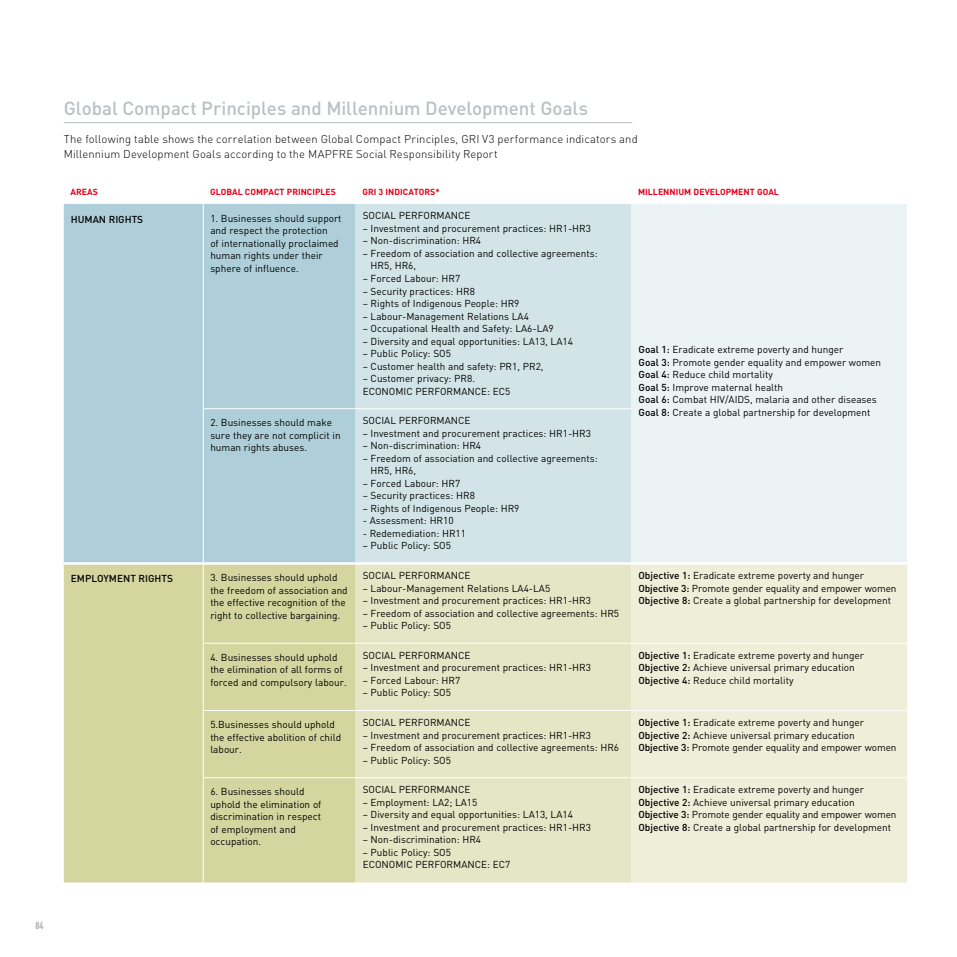
<style>
.page{position:relative;width:957px;height:957px;background:#fff}
.page>*{position:absolute;margin:0;border:0;box-sizing:border-box;transform-origin:0 0}
.t1{font:500 18.75px "DIN";letter-spacing:-.005em;color:#bcc0c3}
.t2{font:300 11.25px/15px "DIN";letter-spacing:.01em;color:#000}
.t3{font:10px/12.5px "DIN";color:#000}
.t4{font:500 10px "DIN";color:#000}
.t5{font:700 10px "DIN Cond";color:#bcc0c3}
.t6{font:700 8.75px "DIN";color:#e2001a}
.s1{font-weight:500}
</style>
<div class="page">
<div style="left:64px;top:204px;width:291px;height:358px;background:#aecfd9"></div>
<div style="left:355px;top:204px;width:276px;height:358px;background:#d3e4e9"></div>
<div style="left:631px;top:204px;width:276px;height:359px;background:#ecf3f5"></div>
<div style="left:64px;top:565px;width:291px;height:317px;background:#d4d59f"></div>
<div style="left:355px;top:565px;width:276px;height:317px;background:#e5e6c6"></div>
<div style="left:631px;top:565px;width:276px;height:317px;background:#eeeed9"></div>
<hr style="left:203px;top:408px;width:152px;height:1px;background:#fff">
<hr style="left:355px;top:408px;width:276px;height:1px;background:#fff">
<hr style="left:631px;top:562px;width:276px;height:3px;background:#fff">
<hr style="left:203px;top:643px;width:152px;height:1px;background:#fff">
<hr style="left:355px;top:643px;width:276px;height:1px;background:#fff">
<hr style="left:631px;top:643px;width:276px;height:1px;background:#fff">
<hr style="left:203px;top:710px;width:152px;height:1px;background:#fff">
<hr style="left:355px;top:710px;width:276px;height:1px;background:#fff">
<hr style="left:631px;top:710px;width:276px;height:1px;background:#fff">
<hr style="left:203px;top:777px;width:152px;height:1px;background:#fff">
<hr style="left:355px;top:777px;width:276px;height:1px;background:#fff">
<hr style="left:631px;top:777px;width:276px;height:1px;background:#fff">
<hr style="left:203px;top:204px;width:1px;height:204px;background:#fff">
<hr style="left:203px;top:409px;width:1px;height:154px;background:#fff">
<hr style="left:203px;top:563px;width:1px;height:80px;background:#fff">
<hr style="left:203px;top:643px;width:1px;height:67px;background:#fff">
<hr style="left:203px;top:711px;width:1px;height:66px;background:#fff">
<hr style="left:203px;top:778px;width:1px;height:104px;background:#fff">
<hr style="left:64px;top:122px;width:568px;height:1px;background:#bcc0c3">
<h1 class="t1" style="left:64px;top:97px;width:526px">Global Compact Principles and Millennium Development Goals</h1>
<p class="t2" style="left:64px;top:131px;width:575px">The following table shows the correlation between Global Compact Principles, GRI V3 performance indicators and<br>Millennium Development Goals according to the MAPFRE Social Responsibility Report</p>
<p class="t6" style="left:71px;top:186px;width:29px">AREAS</p>
<p class="t6" style="left:210px;top:186px;width:60px">GLOBAL COMPAC</p>
<p class="t6" style="left:280px;top:186px;width:58px">T PRINCIPLES</p>
<p class="t6" style="left:362px;top:186px;width:79px">GRI 3 INDICATORS*</p>
<p class="t6" style="left:638px;top:186px;width:142px">M ILLENNIUM DEVELOPMENT GOAL</p>
<p class="t4" style="left:71px;top:213px;width:74px">HUMAN RIGHTS</p>
<p class="t3" style="left:210px;top:212px;width:133px">1. Businesses should support and respect the protection<br>of internationally proclaimed human rights under their sphere of influence.</p>
<p class="t3" style="left:363px;top:209px;width:109px">SOCIAL PERFORMANCE</p>
<p class="t3" style="left:363px;top:222px;width:230px">– Investment and procurement practices: HR1-HR3</p>
<p class="t3" style="left:363px;top:234px;width:120px">– Non-discrimination: HR4</p>
<p class="t3" style="left:371px;top:247px;width:228px;text-indent:-8px">– Freedom of association and collective agreements:<br>HR5, HR6,</p>
<p class="t3" style="left:363px;top:272px;width:99px">– Forced Labour: HR7</p>
<p class="t3" style="left:363px;top:284px;width:114px">– Security practices: HR8</p>
<p class="t3" style="left:363px;top:297px;width:158px">– Rights of Indigenous People: HR9</p>
<p class="t3" style="left:363px;top:309px;width:168px">– Labour-Management Relations LA4</p>
<p class="t3" style="left:363px;top:322px;width:193px">– Occupational Health and Safety: LA6-LA9</p>
<p class="t3" style="left:363px;top:334px;width:212px">– Diversity and equal opportunities: LA13, LA14</p>
<p class="t3" style="left:363px;top:347px;width:90px">– Public Policy: SO5</p>
<p class="t3" style="left:363px;top:359px;width:182px">– Customer health and safety: PR1, PR2,</p>
<p class="t3" style="left:363px;top:372px;width:149px">– Customer privacy: PR8.<br>ECONOMIC PERFORMANCE: EC5</p>
<p class="t3" style="left:638px;top:343px;width:244px"><span class="s1">Goal 1:</span> Eradicate extreme poverty and hunger<br><span class="s1">Goal 3:</span> Promote gender equality and empower women <span class="s1">Goal 4:</span> Reduce child mortality<br><span class="s1">Goal 5:</span> Improve maternal health<br><span class="s1">Goal 6:</span> Combat HIV/AIDS, malaria and other diseases <span class="s1">Goal 8:</span> Create a global partnership for development</p>
<p class="t3" style="left:210px;top:416px;width:132px">2. Businesses should make sure they are not complicit in human rights abuses.</p>
<p class="t3" style="left:363px;top:414px;width:109px">SOCIAL PERFORMANCE</p>
<p class="t3" style="left:363px;top:427px;width:230px">– Investment and procurement practices: HR1-HR3</p>
<p class="t3" style="left:363px;top:439px;width:120px">– Non-discrimination: HR4</p>
<p class="t3" style="left:371px;top:452px;width:228px;text-indent:-8px">– Freedom of association and collective agreements:<br>HR5, HR6,</p>
<p class="t3" style="left:363px;top:477px;width:99px">– Forced Labour: HR7</p>
<p class="t3" style="left:363px;top:489px;width:114px">– Security practices: HR8</p>
<p class="t3" style="left:363px;top:502px;width:158px">– Rights of Indigenous People: HR9</p>
<p class="t3" style="left:363px;top:514px;width:92px">- Assessment: HR10</p>
<p class="t3" style="left:363px;top:527px;width:105px">- Redemediation: HR11</p>
<p class="t3" style="left:363px;top:539px;width:90px">– Public Policy: SO5</p>
<p class="t4" style="left:71px;top:572px;width:104px">EMPLOYMENT RIGHTS</p>
<p class="t3" style="left:210px;top:571px;width:139px">3. Businesses should uphold the freedom of association and the effective recognition of the right to collective bargaining.</p>
<p class="t3" style="left:363px;top:569px;width:109px">SOCIAL PERFORMANCE</p>
<p class="t3" style="left:363px;top:581px;width:189px">– Labour-Management Relations LA4-LA5</p>
<p class="t3" style="left:363px;top:594px;width:230px">– Investment and procurement practices: HR1-HR3</p>
<p class="t3" style="left:363px;top:606px;width:258px">– Freedom of association and collective agreements: HR5</p>
<p class="t3" style="left:363px;top:619px;width:90px">– Public Policy: SO5</p>
<p class="t3" style="left:210px;top:651px;width:138px">4. Businesses should uphold the elimination of all forms of forced and compulsory labour.</p>
<p class="t3" style="left:363px;top:649px;width:109px">SOCIAL PERFORMANCE</p>
<p class="t3" style="left:363px;top:661px;width:230px">– Investment and procurement practices: HR1-HR3</p>
<p class="t3" style="left:363px;top:674px;width:99px">– Forced Labour: HR7</p>
<p class="t3" style="left:363px;top:686px;width:90px">– Public Policy: SO5</p>
<p class="t3" style="left:210px;top:718px;width:132px">5.Businesses should uphold the effective abolition of child labour.</p>
<p class="t3" style="left:363px;top:716px;width:109px">SOCIAL PERFORMANCE</p>
<p class="t3" style="left:363px;top:728px;width:230px">– Investment and procurement practices: HR1-HR3</p>
<p class="t3" style="left:363px;top:741px;width:258px">– Freedom of association and collective agreements: HR6</p>
<p class="t3" style="left:363px;top:753px;width:90px">– Public Policy: SO5</p>
<p class="t3" style="left:210px;top:785px;width:113px">6. Businesses should uphold the elimination of discrimination in respect of employment and occupation.</p>
<p class="t3" style="left:363px;top:783px;width:109px">SOCIAL PERFORMANCE</p>
<p class="t3" style="left:363px;top:795px;width:116px">– Employment: LA2; LA15</p>
<p class="t3" style="left:363px;top:808px;width:212px">– Diversity and equal opportunities: LA13, LA14</p>
<p class="t3" style="left:363px;top:820px;width:230px">– Investment and procurement practices: HR1-HR3</p>
<p class="t3" style="left:363px;top:833px;width:120px">– Non-discrimination: HR4</p>
<p class="t3" style="left:363px;top:845px;width:149px">– Public Policy: SO5<br>ECONOMIC PERFORMANCE: EC7</p>
<p class="t3" style="left:638px;top:569px;width:259px"><span class="s1">Objective 1:</span> Eradicate extreme poverty and hunger<br><span class="s1">Objective 3:</span> Promote gender equality and empower women<br><span class="s1">Objective 8:</span> Create a global partnership for development</p>
<p class="t3" style="left:638px;top:649px;width:227px"><span class="s1">Objective 1:</span> Eradicate extreme poverty and hunger<br><span class="s1">Objective 2:</span> Achieve universal primary education<br><span class="s1">Objective 4:</span> Reduce child mortality</p>
<p class="t3" style="left:638px;top:716px;width:259px"><span class="s1">Objective 1:</span> Eradicate extreme poverty and hunger<br><span class="s1">Objective 2:</span> Achieve universal primary education<br><span class="s1">Objective 3:</span> Promote gender equality and empower women</p>
<p class="t3" style="left:638px;top:783px;width:259px"><span class="s1">Objective 1:</span> Eradicate extreme poverty and hunger <span class="s1">Objective 2:</span> Achieve universal primary education <span class="s1">Objective 3:</span> Promote gender equality and empower women <span class="s1">Objective 8:</span> Create a global partnership for development</p>
<p class="t5" style="left:35px;top:919px;width:10px">84</p>
</div>
